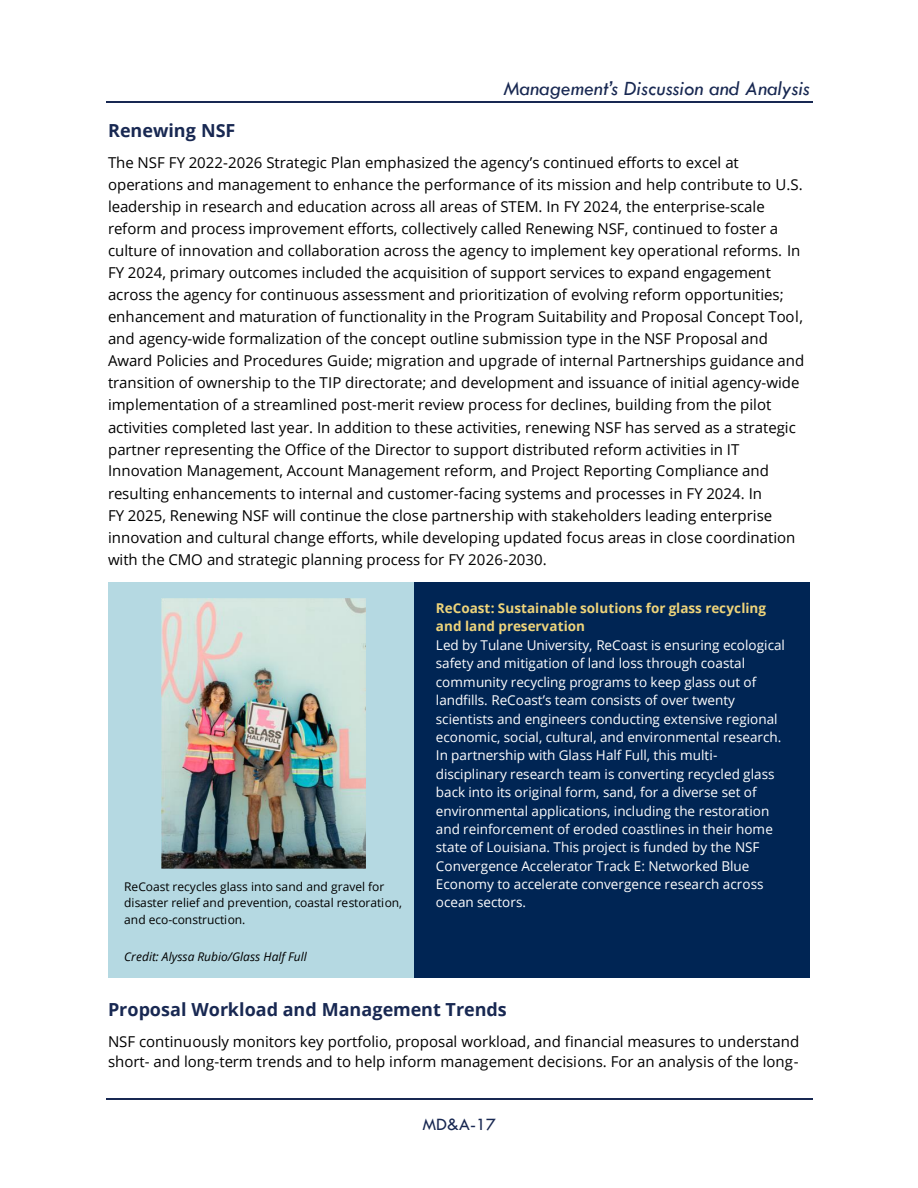
<style>
.page{position:relative;width:918px;height:1188px;background:#fff}
.page>*{position:absolute;margin:0;border:0;box-sizing:border-box;transform-origin:0 0}
.t1{font:italic 21px "Tw Cen";color:#182852}
.t2{font:700 18px "Open Sans";color:#182852}
.t3{font:18px "Tw Cen";color:#182852}
.t4{font:15px/22px "Open Sans";color:#000}
.t5{font:13.5px/18.5px "Open Sans";color:#fff}
.t6{font:700 13.5px/18.3px "Open Sans";color:#eed47a}
.t7{font:12px/16.5px "Open Sans";color:#000}
.t8{font:italic 12px "Open Sans";letter-spacing:.005em;color:#000}
</style>
<div class="page">
<hr style="left:106px;top:101px;width:707px;height:2px;background:#182852">
<hr style="left:106px;top:1098px;width:707px;height:1px;background:#182852">
<div style="left:108px;top:582px;width:306px;height:396px;background:#b5d9e2"></div>
<img style="left:161px;top:598px;width:205px;height:271px">
<div style="left:414px;top:582px;width:395px;height:396px;background:#002554"></div>
<h1 class="t1" style="left:503px;top:77px;width:308px">Management’s Discussion and Analysis</h1>
<p class="t2" style="left:108px;top:118px;width:129px">Renewing NSF</p>
<p class="t4" style="left:108px;top:150px;width:698px">The NSF FY 2022-2026 Strategic Plan emphasized the agency’s continued efforts to excel at operations and management to enhance the performance of its mission and help contribute to U.S. leadership in research and education across all areas of STEM. In FY 2024, the enterprise-scale reform and process improvement efforts, collectively called Renewing NSF, continued to foster a culture of innovation and collaboration across the agency to implement key operational reforms. In FY 2024, primary outcomes included the acquisition of support services to expand engagement across the agency for continuous assessment and prioritization of evolving reform opportunities; enhancement and maturation of functionality in the Program Suitability and Proposal Concept Tool, and agency-wide formalization of the concept outline submission type in the NSF Proposal and Award Policies and Procedures Guide; migration and upgrade of internal Partnerships guidance and transition of ownership to the TIP directorate; and development and issuance of initial agency-wide implementation of a streamlined post-merit review process for declines, building from the pilot activities completed last year. In addition to these activities, renewing NSF has served as a strategic partner representing the Office of the Director to support distributed reform activities in IT Innovation Management, Account Management reform, and Project Reporting Compliance and resulting enhancements to internal and customer-facing systems and processes in FY 2024. In<br>FY 2025, Renewing NSF will continue the close partnership with stakeholders leading enterprise innovation and cultural change efforts, while developing updated focus areas in close coordination with the CMO and strategic planning process for FY 2026-2030.</p>
<p class="t7" style="left:124px;top:878px;width:280px">ReCoast recycles glass into sand and gravel for disaster relief and prevention, coastal restoration, and eco-construction.</p>
<p class="t8" style="left:124px;top:948px;width:184px">Credit: Alyssa Rubio/Glass Half Full</p>
<p class="t6" style="left:436px;top:598px;width:332px">ReCoast: Sustainable solutions for glass recycling and land preservation</p>
<p class="t5" style="left:436px;top:635px;width:351px">Led by Tulane University, ReCoast is ensuring ecological safety and mitigation of land loss through coastal community recycling programs to keep glass out of landfills. ReCoast’s team consists of over twenty scientists and engineers conducting extensive regional economic, social, cultural, and environmental research.<br>In partnership with Glass Half Full, this multi&shy;disciplinary research team is converting recycled glass back into its original form, sand, for a diverse set of environmental applications, including the restoration and reinforcement of eroded coastlines in their home state of Louisiana. This project is funded by the NSF Convergence Accelerator Track E: Networked Blue Economy to accelerate convergence research across ocean sectors.</p>
<p class="t2" style="left:108px;top:997px;width:400px">Proposal Workload and Management Trends</p>
<p class="t4" style="left:108px;top:1030px;width:693px;line-height:20.2px">NSF continuously monitors key portfolio, proposal workload, and financial measures to understand short- and long-term trends and to help inform management decisions. For an analysis of the long-</p>
<p class="t3" style="left:422px;top:1115px;width:75px">MD&amp;A-17</p>
</div>
